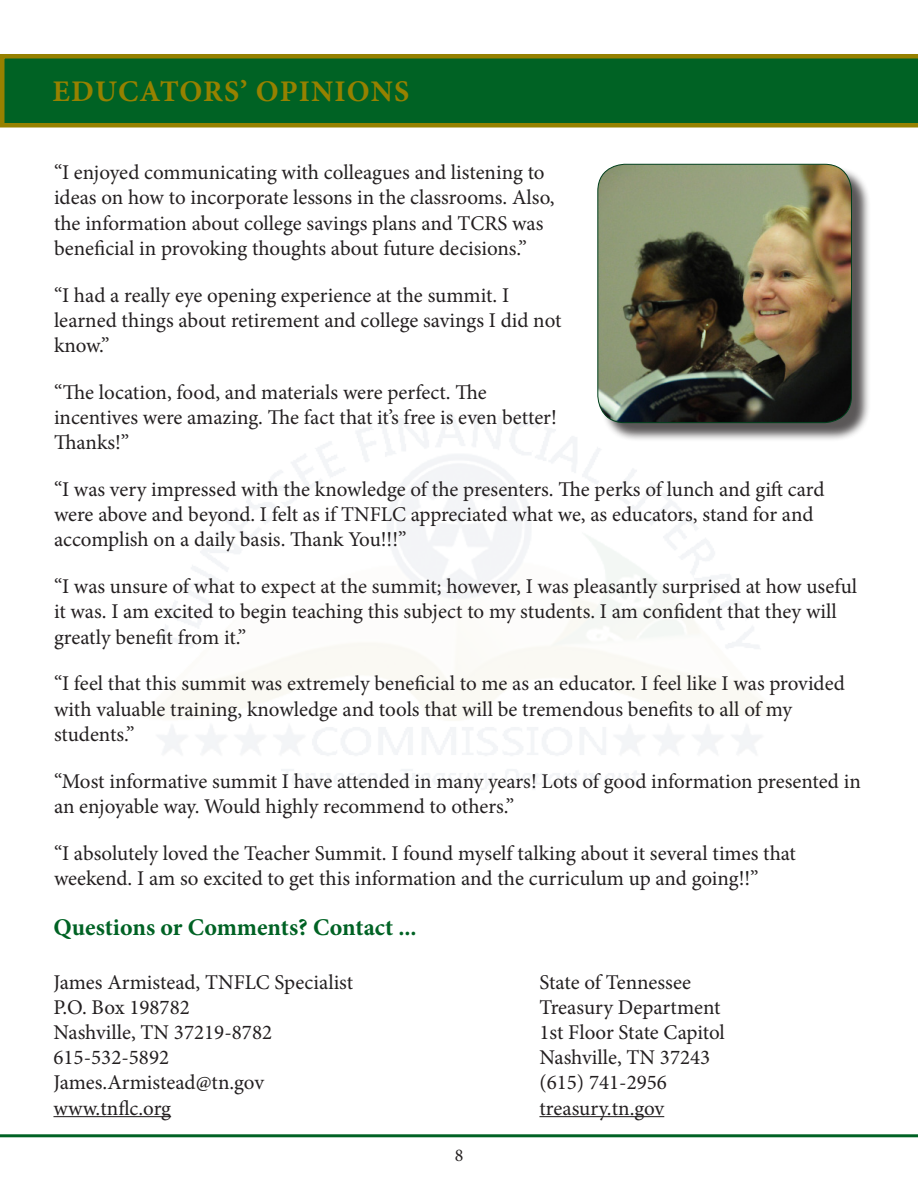
<style>
.page{position:relative;width:918px;height:1188px;background:#fff}
.page>*{position:absolute;margin:0;border:0;box-sizing:border-box;transform-origin:0 0}
.t1{font:700 30px "Minion Pro";letter-spacing:.035em;color:#968100}
.t2{font:700 24px "Minion Pro";color:#006224}
.t3{font:21px/25.2px "Minion Pro";color:#231f20}
.t4{font:18px "Minion Pro";color:#231f20}
</style>
<div class="page">
<svg style="left:0;top:54px;width:918px;height:74px;background:#146620"></svg>
<hr style="left:0;top:1134px;width:918px;height:3px;background:#006224">
<hr style="left:53px;top:1116px;width:118px;height:1px;background:#231f20">
<hr style="left:539px;top:1116px;width:125px;height:1px;background:#231f20">
<div style="left:600px;top:166px;width:271px;height:276px;background:#231f20;opacity:.75"></div>
<img style="left:598px;top:164px;width:253px;height:259px">
<div style="left:597px;top:164px;width:255px;height:259px;border:1px solid #003f1c;border-radius:27px"></div>
<p class="t1" style="left:53px;top:70px;width:358px">EDUCATORS’ OPINIONS</p>
<p class="t3" style="left:54px;top:160px;width:502px">“I enjoyed communicating with colleagues and listening to ideas on how to incorporate lessons in the classrooms. Also, the information about college savings plans and TCRS was beneficial in provoking thoughts about future decisions.”</p>
<p class="t3" style="left:54px;top:282px;width:509px">“I had a really eye opening experience at the summit. I learned things about retirement and college savings I did not know.”</p>
<p class="t3" style="left:54px;top:380px;width:504px">“The location, food, and materials were perfect. The incentives were amazing. The fact that it’s free is even better!<br>Thanks!”</p>
<p class="t3" style="left:54px;top:477px;width:772px">“I was very impressed with the knowledge of the presenters. The perks of lunch and gift card were above and beyond. I felt as if TNFLC appreciated what we, as educators, stand for and accomplish on a daily basis. Thank You!!!”</p>
<p class="t3" style="left:54px;top:574px;width:805px">“I was unsure of what to expect at the summit; however, I was pleasantly surprised at how useful it was. I am excited to begin teaching this subject to my students. I am confident that they will greatly benefit from it.”</p>
<p class="t3" style="left:54px;top:671px;width:792px">“I feel that this summit was extremely beneficial to me as an educator. I feel like I was provided with valuable training, knowledge and tools that will be tremendous benefits to all of my students.”</p>
<p class="t3" style="left:54px;top:768px;width:808px">“Most informative summit I have attended in many years! Lots of good information presented in an enjoyable way. Would highly recommend to others.”</p>
<p class="t3" style="left:54px;top:840px;width:744px">“I absolutely loved the Teacher Summit. I found myself talking about it several times that weekend. I am so excited to get this information and the curriculum up and going!!”</p>
<p class="t2" style="left:53px;top:910px;width:365px">Questions or Comments? Contact ...</p>
<p class="t3" style="left:53px;top:969px;width:301px">James Armistead, TNFLC Specialist</p>
<p class="t3" style="left:539px;top:969px;width:153px">State of Tennessee</p>
<p class="t3" style="left:53px;top:995px;width:138px">P.O. Box 198782</p>
<p class="t3" style="left:539px;top:995px;width:183px">Treasury Department</p>
<p class="t3" style="left:53px;top:1020px;width:220px">Nashville, TN 37219-8782</p>
<p class="t3" style="left:539px;top:1020px;width:187px">1st Floor State Capitol</p>
<p class="t3" style="left:53px;top:1045px;width:117px">615-532-5892</p>
<p class="t3" style="left:539px;top:1045px;width:172px">Nashville, TN 37243</p>
<p class="t3" style="left:53px;top:1070px;width:212px">James.Armistead@tn.gov</p>
<p class="t3" style="left:539px;top:1070px;width:129px">(615) 741-2956</p>
<p class="t3" style="left:53px;top:1095px;width:119px">www.tnflc.org</p>
<p class="t3" style="left:539px;top:1095px;width:126px">treasury.tn.gov</p>
<p class="t4" style="left:455px;top:1144px;width:10px">8</p>
</div>
